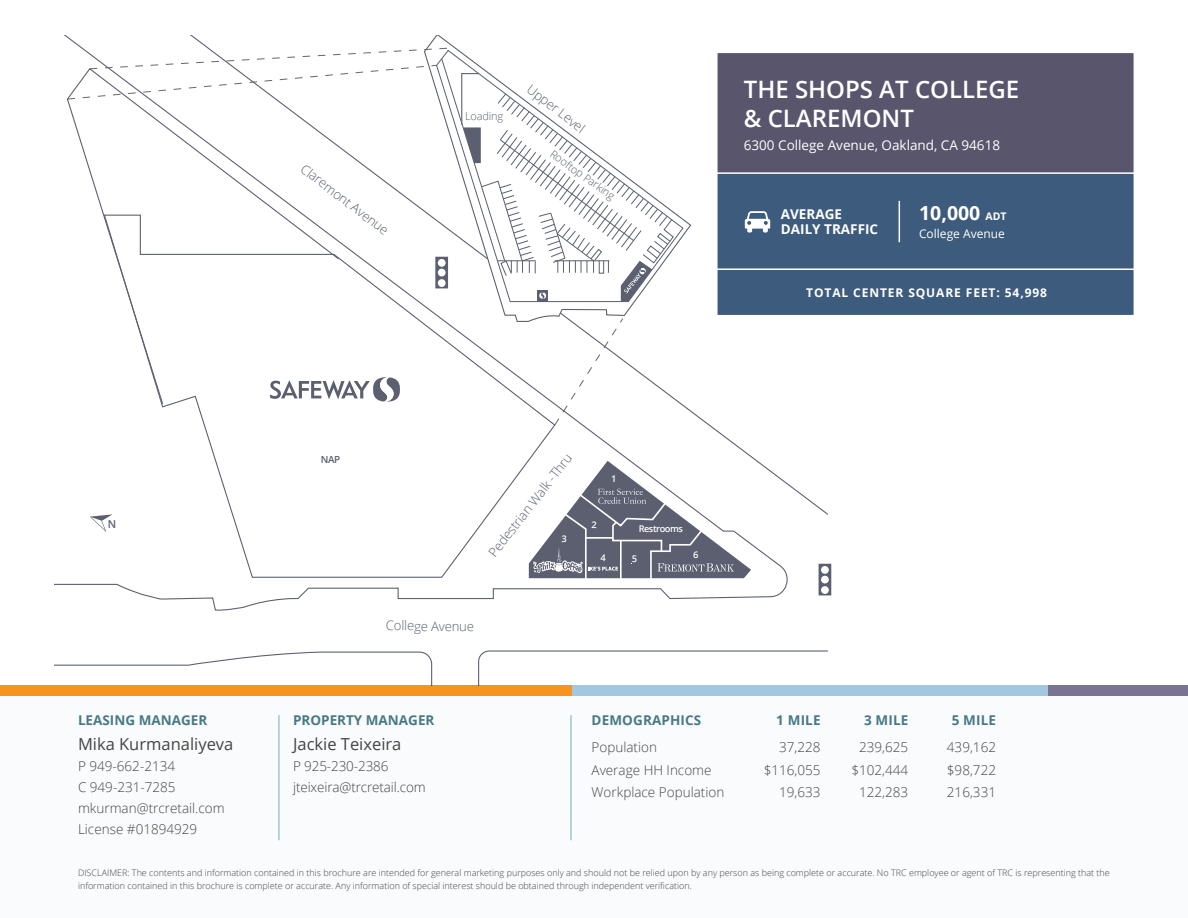
<style>
.page{position:relative;width:1188px;height:918px;background:#fff}
.page>*{position:absolute;margin:0;border:0;box-sizing:border-box;transform-origin:0 0}
.site-h1{font:600 24px/28.8px "Open Sans";color:#fff}
.traffic-count{font:700 19.5px "Open Sans";color:#fff}
.site-contact-name{font:16.5px "Open Sans";color:#444}
.demo-stats{font:300 13.5px "Open Sans";color:#444}
.site-contact-details{font:300 13.5px "Open Sans";color:#444}
.site-address{font:13.5px "Open Sans";color:#fff}
.site-h2{font:700 13.5px "Open Sans";color:#477985}
.demo-header_row{font:700 13.5px "Open Sans";letter-spacing:.01em;color:#477985}
.traffic-header{font:700 13.5px/15px "Open Sans";color:#fff}
.t1{font:300 13.05px "Open Sans";letter-spacing:-.02em;color:#5b5f70}
.city___sqft{font:700 12px "Open Sans";letter-spacing:.075em;color:#fff}
.traffic-address{font:12px "Open Sans";color:#fff}
.t2{font:300 10.95px "Open Sans";color:#5b5f70}
.t3{font:600 9.75px "Open Sans";color:#5b5f70}
.t4{font:600 9.3px "Open Sans";letter-spacing:-.05em;color:#fff}
.Disclaimer{font:300 9px/13.5px "Open Sans";color:#444}
.s1{font-size:10.5px}
</style>
<div class="page">
<div style="left:0;top:691px;width:1188px;height:227px;background:#fafbfc"></div>
<div style="left:0;top:686px;width:572px;height:10px;background:#f7941e"></div>
<div style="left:572px;top:686px;width:476px;height:10px;background:#a3c6e1"></div>
<div style="left:1048px;top:686px;width:140px;height:10px;background:#7a7392"></div>
<hr style="left:570px;top:715px;width:2px;height:125px;background:#a3c6cd">
<hr style="left:278px;top:715px;width:2px;height:125px;background:#a3c6cd">
<div style="left:716px;top:52px;width:419px;height:123px;background:#58556d;border:2px solid #fff"></div>
<div style="left:795px;top:172px;width:340px;height:143px;background:#3d5b7d"></div>
<hr style="left:899px;top:201px;width:1px;height:41px;background:#fff">
<hr style="left:710px;top:268px;width:429px;height:2px;background:#fff">
<svg style="left:54px;top:36px;width:741px;height:575px"></svg>
<svg style="left:66px;top:67px;width:274px;height:338px"></svg>
<svg style="left:478px;top:650px;width:351px;height:36px"></svg>
<svg style="left:54px;top:651px;width:379px;height:35px"></svg>
<svg style="left:819px;top:564px;width:12px;height:31px"></svg>
<svg style="left:67px;top:47px;width:607px;height:255px"></svg>
<svg style="left:554px;top:317px;width:70px;height:109px"></svg>
<svg style="left:270px;top:377px;width:130px;height:25px"></svg>
<svg style="left:529px;top:461px;width:222px;height:121px"></svg>
<svg style="left:90px;top:514px;width:25px;height:18px"></svg>
<h3 class="t1" style="left:307px;top:160px;width:108px;rotate:37deg">Claremont Avenue</h3>
<p class="t3" style="left:321px;top:453px;width:21px">NAP</p>
<p class="t2" style="left:465px;top:108px;width:40px;rotate:1deg">Loading</p>
<h3 class="t1" style="left:534px;top:80px;width:71px;rotate:38deg">Upper Level</h3>
<h1 class="site-h1" style="left:744px;top:74px;width:277px">THE SHOPS AT COLLEGE &amp; CLAREMONT</h1>
<p class="site-address" style="left:744px;top:136px;width:258px">6300 College Avenue, Oakland, CA 94618</p>
<p class="t2" style="left:556px;top:147px;width:78px;rotate:35deg">Rooftop Parking</p>
<p class="traffic-header" style="left:781px;top:206px;width:99px">AVERAGE<br>DAILY TRAFFIC</p>
<p class="traffic-count" style="left:919px;top:199px;width:89px">10,000 <span class="s1">ADT</span></p>
<p class="traffic-address" style="left:919px;top:225px;width:87px">College Avenue</p>
<p class="city___sqft" style="left:806px;top:284px;width:242px">TOTAL CENTER SQUARE FEET: 54,998</p>
<h3 class="t1" style="left:484px;top:549px;width:128px;rotate:-52deg">Pedestrian Walk -Thru</h3>
<p class="t4" style="left:639px;top:522px;width:46px">Restrooms</p>
<h2 class="site-h2" style="left:78px;top:711px;width:131px">LEASING MANAGER</h2>
<p class="site-contact-name" style="left:78px;top:733px;width:157px">Mika Kurmanaliyeva</p>
<p class="site-contact-details" style="left:78px;top:757px;width:99px">P 949-662-2134</p>
<p class="site-contact-details" style="left:78px;top:778px;width:99px">C 949-231-7285</p>
<p class="site-contact-details" style="left:78px;top:799px;width:148px">mkurman@trcretail.com</p>
<p class="site-contact-details" style="left:78px;top:820px;width:121px">License #01894929</p>
<h3 class="t1" style="left:386px;top:617px;width:90px">College Avenue</h3>
<h2 class="site-h2" style="left:293px;top:711px;width:143px">PROPERTY MANAGER</h2>
<p class="site-contact-name" style="left:293px;top:733px;width:110px">Jackie Teixeira</p>
<p class="site-contact-details" style="left:293px;top:757px;width:97px">P 925-230-2386</p>
<p class="site-contact-details" style="left:293px;top:778px;width:134px">jteixeira@trcretail.com</p>
<p class="demo-header_row" style="left:592px;top:711px;width:111px">DEMOGRAPHICS</p>
<p class="demo-header_row" style="left:776px;top:711px;width:46px">1 MILE</p>
<p class="demo-header_row" style="left:864px;top:711px;width:46px">3 MILE</p>
<p class="demo-header_row" style="left:952px;top:711px;width:46px">5 MILE</p>
<p class="demo-stats" style="left:592px;top:738px;width:67px">Population</p>
<p class="demo-stats" style="left:779px;top:738px;width:43px">37,228</p>
<p class="demo-stats" style="left:859px;top:738px;width:51px">239,625</p>
<p class="demo-stats" style="left:947px;top:738px;width:51px">439,162</p>
<p class="demo-stats" style="left:592px;top:761px;width:122px">Average HH Income</p>
<p class="demo-stats" style="left:764px;top:761px;width:58px">$116,055</p>
<p class="demo-stats" style="left:851px;top:761px;width:58px">$102,444</p>
<p class="demo-stats" style="left:947px;top:761px;width:51px">$98,722</p>
<p class="demo-stats" style="left:592px;top:783px;width:134px">Workplace Population</p>
<p class="demo-stats" style="left:779px;top:783px;width:43px">19,633</p>
<p class="demo-stats" style="left:859px;top:783px;width:51px">122,283</p>
<p class="demo-stats" style="left:947px;top:783px;width:51px">216,331</p>
<p class="Disclaimer" style="left:78px;top:866px;width:1033px">DISCLAIMER: The contents and information contained in this brochure are intended for general marketing purposes only and should not be relied upon by any person as being complete or accurate. No TRC employee or agent of TRC is representing that the information contained in this brochure is complete or accurate. Any information of special interest should be obtained through independent verification.</p>
</div>
